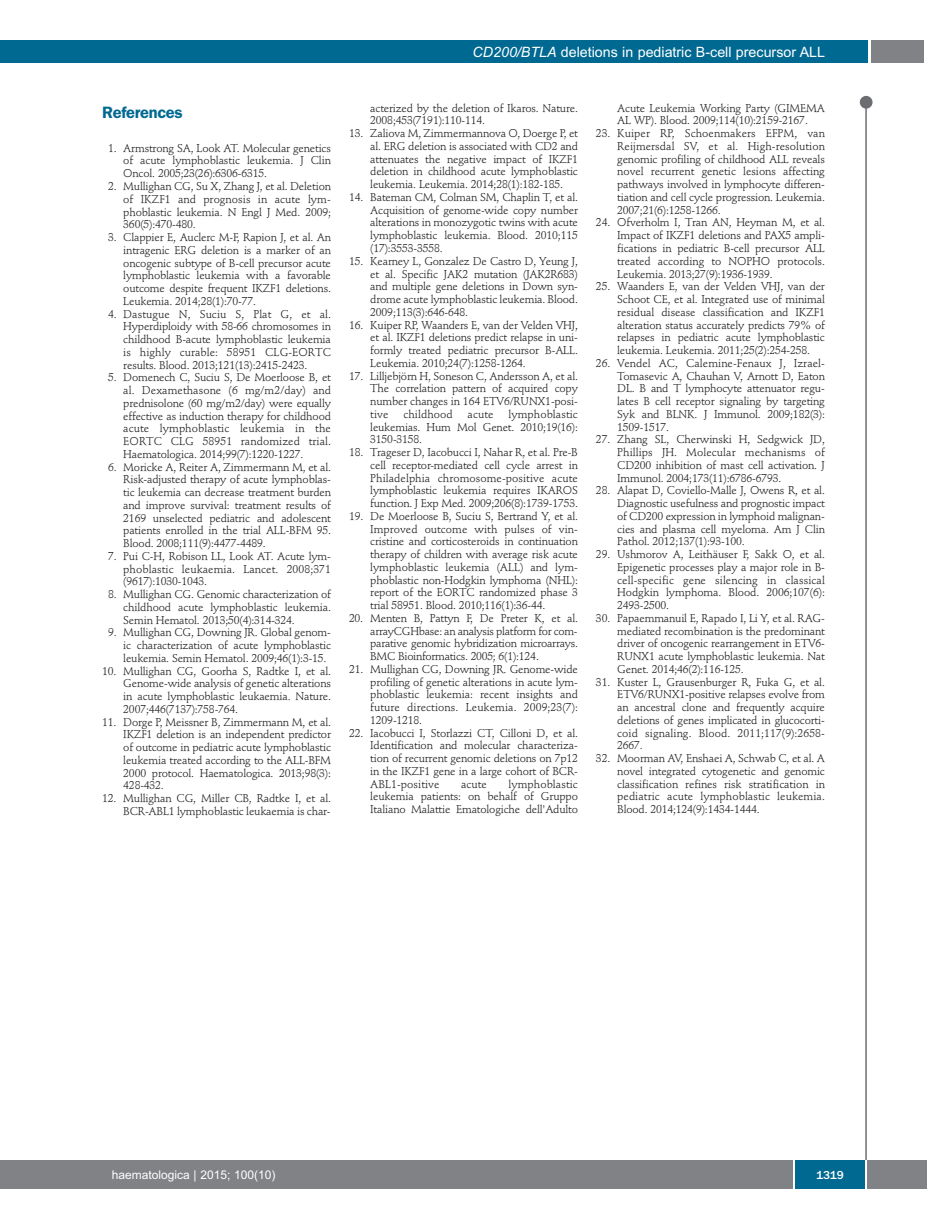
<style>
.page{position:relative;width:927px;height:1225px;background:#fff}
.page>*{position:absolute;margin:0;border:0;box-sizing:border-box;transform-origin:0 0}
.t1{font:600 16.5px "Franklin Gothic";letter-spacing:-.015em;color:#006991}
.t2{font:14.25px "Arial";color:#fff}
.t3{font:12px "Arial";color:#fff}
.t4{font:500 12px "Franklin Gothic";color:#fff}
.t5{font:11.25px/12.8px "Stempel Schneidler";letter-spacing:-.015em;color:#231f20;text-align:justify}
.t6{font:11.25px "Stempel Schneidler";letter-spacing:.005em;color:#231f20}
.s1{font-style:italic}
</style>
<div class="page">
<div style="left:860px;top:96px;width:12px;height:13px;background:#6c6d70;border-radius:50%"></div>
<hr style="left:865px;top:98px;width:2px;height:1062px;background:#6c6d70">
<div style="left:871px;top:40px;width:52px;height:22px;background:#808285"></div>
<div style="left:18px;top:40px;width:849px;height:22px;background:#006991"></div>
<div style="left:17px;top:1160px;width:910px;height:28px;background:#808285"></div>
<div style="left:795px;top:1160px;width:70px;height:28px;background:#006991"></div>
<hr style="left:793px;top:1160px;width:2px;height:28px;background:#fff">
<hr style="left:865px;top:1160px;width:2px;height:28px;background:#fff">
<div style="left:0;top:40px;width:19px;height:22px;background:#006991"></div>
<div style="left:0;top:1160px;width:18px;height:28px;background:#808285"></div>
<h1 class="t1" style="left:102px;top:106px;width:82px">References</h1>
<p class="t5" style="left:123px;top:143px;width:209px;text-indent:-15px">1. Armstrong SA, Look AT. Molecular genetics of acute lymphoblastic leukemia. J Clin Oncol. 2005;23(26):6306-6315.</p>
<p class="t5" style="left:123px;top:181px;width:209px;text-indent:-15px">2. Mullighan CG, Su X, Zhang J, et al. Deletion of IKZF1 and prognosis in acute lym&shy;phoblastic leukemia. N Engl J Med. 2009; 360(5):470-480.</p>
<p class="t5" style="left:123px;top:232px;width:209px;text-indent:-15px">3. Clappier E, Auclerc M-F, Rapion J, et al. An intragenic ERG deletion is a marker of an oncogenic subtype of B-cell precursor acute lymphoblastic leukemia with a favorable outcome despite frequent IKZF1 deletions.<br>Leukemia. 2014;28(1):70-77.</p>
<p class="t5" style="left:123px;top:308px;width:209px;text-indent:-15px">4. Dastugue N, Suciu S, Plat G, et al.<br>Hyperdiploidy with 58-66 chromosomes in childhood B-acute lymphoblastic leukemia is highly curable: 58951 CLG-EORTC results. Blood. 2013;121(13):2415-2423.</p>
<p class="t5" style="left:123px;top:372px;width:209px;text-indent:-15px">5. Domenech C, Suciu S, De Moerloose B, et al. Dexamethasone (6 mg/m2/day) and prednisolone (60 mg/m2/day) were equally effective as induction therapy for childhood acute lymphoblastic leukemia in the EORTC CLG 58951 randomized trial.<br>Haematologica. 2014;99(7):1220-1227.</p>
<p class="t5" style="left:123px;top:461px;width:209px;text-indent:-15px">6. Moricke A, Reiter A, Zimmermann M, et al.<br>Risk-adjusted therapy of acute lymphoblas&shy;tic leukemia can decrease treatment burden and improve survival: treatment results of 2169 unselected pediatric and adolescent patients enrolled in the trial ALL-BFM 95.<br>Blood. 2008;111(9):4477-4489.</p>
<p class="t5" style="left:123px;top:551px;width:209px;text-indent:-15px">7. Pui C-H, Robison LL, Look AT. Acute lym&shy;phoblastic leukaemia. Lancet. 2008;371 (9617):1030-1043.</p>
<p class="t5" style="left:123px;top:589px;width:209px;text-indent:-15px">8. Mullighan CG. Genomic characterization of childhood acute lymphoblastic leukemia.<br>Semin Hematol. 2013;50(4):314-324.</p>
<p class="t5" style="left:123px;top:627px;width:209px;text-indent:-15px">9. Mullighan CG, Downing JR. Global genom&shy;ic characterization of acute lymphoblastic leukemia. Semin Hematol. 2009;46(1):3-15.</p>
<p class="t5" style="left:123px;top:665px;width:209px;text-indent:-21px">10. Mullighan CG, Goorha S, Radtke I, et al.<br>Genome-wide analysis of genetic alterations in acute lymphoblastic leukaemia. Nature.<br>2007;446(7137):758-764.</p>
<p class="t5" style="left:123px;top:716px;width:209px;text-indent:-21px">11. Dorge P, Meissner B, Zimmermann M, et al.<br>IKZF1 deletion is an independent predictor of outcome in pediatric acute lymphoblastic leukemia treated according to the ALL-BFM 2000 protocol. Haematologica. 2013;98(3):<br>428-432.</p>
<p class="t5" style="left:102px;top:793px;width:230px;text-align:right">12. Mullighan CG, Miller CB, Radtke I, et al.<br>BCR-ABL1 lymphoblastic leukaemia is char-</p>
<p class="t2" style="left:473px;top:44px;width:354px"><span class="s1">CD200/BTLA</span> deletions in pediatric B-cell precursor ALL</p>
<p class="t5" style="left:370px;top:103px;width:209px">acterized by the deletion of Ikaros. Nature.<br>2008;453(7191):110-114.</p>
<p class="t5" style="left:370px;top:128px;width:209px;text-indent:-21px">13. Zaliova M, Zimmermannova O, Doerge P, et al. ERG deletion is associated with CD2 and attenuates the negative impact of IKZF1 deletion in childhood acute lymphoblastic leukemia. Leukemia. 2014;28(1):182-185.</p>
<p class="t5" style="left:370px;top:192px;width:209px;text-indent:-21px">14. Bateman CM, Colman SM, Chaplin T, et al.<br>Acquisition of genome-wide copy number alterations in monozygotic twins with acute lymphoblastic leukemia. Blood. 2010;115 (17):3553-3558.</p>
<p class="t5" style="left:370px;top:256px;width:209px;text-indent:-21px">15. Kearney L, Gonzalez De Castro D, Yeung J, et al. Specific JAK2 mutation (JAK2R683) and multiple gene deletions in Down syn&shy;drome acute lymphoblastic leukemia. Blood.<br>2009;113(3):646-648.</p>
<p class="t5" style="left:370px;top:319px;width:209px;text-indent:-21px">16. Kuiper RP, Waanders E, van der Velden VHJ, et al. IKZF1 deletions predict relapse in uni&shy;formly treated pediatric precursor B-ALL.<br>Leukemia. 2010;24(7):1258-1264.</p>
<p class="t5" style="left:370px;top:370px;width:209px;text-indent:-21px">17. Lilljebjörn H, Soneson C, Andersson A, et al.<br>The correlation pattern of acquired copy number changes in 164 ETV6/RUNX1-posi&shy;tive</p>
<p class="t5" style="left:370px;top:409px;width:209px;text-indent:138px">lymphoblastic leukemias. Hum Mol Genet. 2010;19(16):<br>3150-3158.</p>
<p class="t5" style="left:370px;top:447px;width:209px;text-indent:-21px">18. Trageser D, Iacobucci I, Nahar R, et al. Pre-B cell receptor-mediated cell cycle arrest in Philadelphia chromosome-positive acute lymphoblastic leukemia requires IKAROS function. J Exp Med. 2009;206(8):1739-1753.</p>
<p class="t5" style="left:370px;top:511px;width:209px;text-indent:-21px">19. De Moerloose B, Suciu S, Bertrand Y, et al.<br>Improved outcome with pulses of vin&shy;cristine and corticosteroids in continuation therapy of children with average risk acute lymphoblastic leukemia (ALL) and lym&shy;phoblastic non-Hodgkin lymphoma (NHL): report of the EORTC randomized phase 3 trial 58951. Blood. 2010;116(1):36-44.</p>
<p class="t5" style="left:370px;top:613px;width:209px;text-indent:-21px">20. Menten B, Pattyn F, De Preter K, et al. arrayCGHbase: an analysis platform for com&shy;parative genomic hybridization microarrays.<br>BMC Bioinformatics. 2005; 6(1):124.</p>
<p class="t5" style="left:370px;top:664px;width:209px;text-indent:-21px">21. Mullighan CG, Downing JR. Genome-wide profiling of genetic alterations in acute lym&shy;phoblastic leukemia: recent insights and future directions. Leukemia. 2009;23(7):<br>1209-1218.</p>
<p class="t5" style="left:370px;top:727px;width:209px;text-indent:-21px">22. Iacobucci I, Storlazzi CT, Cilloni D, et al.<br>Identification and molecular characteriza&shy;tion of recurrent genomic deletions on 7p12 in the IKZF1 gene in a large cohort of BCR-ABL1-positive</p>
<p class="t6" style="left:403px;top:409px;width:51px">childhood</p>
<p class="t5" style="left:468px;top:409px;width:28px">acute</p>
<p class="t5" style="left:370px;top:778px;width:209px;text-indent:138px">lymphoblastic leukemia patients: on behalf of Gruppo Italiano Malattie Ematologiche dell'Adulto</p>
<p class="t5" style="left:461px;top:778px;width:28px">acute</p>
<p class="t5" style="left:617px;top:103px;width:209px">Acute Leukemia Working Party (GIMEMA<br>AL WP). Blood. 2009;114(10):2159-2167.</p>
<p class="t5" style="left:617px;top:128px;width:209px;text-indent:-21px">23. Kuiper RP, Schoenmakers EFPM, van Reijmersdal SV, et al. High-resolution genomic profiling of childhood ALL reveals novel recurrent genetic lesions affecting pathways involved in lymphocyte differen&shy;tiation and cell cycle progression. Leukemia.<br>2007;21(6):1258-1266.</p>
<p class="t5" style="left:617px;top:217px;width:209px;text-indent:-21px">24. Ofverholm I, Tran AN, Heyman M, et al.<br>Impact of IKZF1 deletions and PAX5 ampli&shy;fications in pediatric B-cell precursor ALL treated according to NOPHO protocols.<br>Leukemia. 2013;27(9):1936-1939.</p>
<p class="t5" style="left:617px;top:281px;width:209px;text-indent:-21px">25. Waanders E, van der Velden VHJ, van der Schoot CE, et al. Integrated use of minimal residual disease classification and IKZF1 alteration status accurately predicts 79% of relapses in pediatric acute lymphoblastic leukemia. Leukemia. 2011;25(2):254-258.</p>
<p class="t5" style="left:617px;top:358px;width:209px;text-indent:-21px">26. Vendel AC, Calemine-Fenaux J, Izrael-Tomasevic A, Chauhan V, Arnott D, Eaton DL. B and T lymphocyte attenuator regu&shy;lates B cell receptor signaling by targeting Syk and BLNK. J Immunol. 2009;182(3):<br>1509-1517.</p>
<p class="t5" style="left:617px;top:434px;width:209px;text-indent:-21px">27. Zhang SL, Cherwinski H, Sedgwick JD, Phillips JH. Molecular mechanisms of CD200 inhibition of mast cell activation. J Immunol. 2004;173(11):6786-6793.</p>
<p class="t5" style="left:617px;top:485px;width:209px;text-indent:-21px">28. Alapat D, Coviello-Malle J, Owens R, et al.<br>Diagnostic usefulness and prognostic impact of CD200 expression in lymphoid malignan&shy;cies and plasma cell myeloma. Am J Clin Pathol. 2012;137(1):93-100.</p>
<p class="t5" style="left:617px;top:549px;width:209px;text-indent:-21px">29. Ushmorov A, Leithäuser F, Sakk O, et al.<br>Epigenetic processes play a major role in B&shy;cell-specific gene silencing in classical Hodgkin lymphoma. Blood. 2006;107(6):<br>2493-2500.</p>
<p class="t5" style="left:617px;top:613px;width:209px;text-indent:-21px">30. Papaemmanuil E, Rapado I, Li Y, et al. RAG&shy;mediated recombination is the predominant driver of oncogenic rearrangement in ETV6- RUNX1 acute lymphoblastic leukemia. Nat Genet. 2014;46(2):116-125.</p>
<p class="t5" style="left:617px;top:676px;width:209px;text-indent:-21px">31. Kuster L, Grausenburger R, Fuka G, et al.<br>ETV6/RUNX1-positive relapses evolve from an ancestral clone and frequently acquire deletions of genes implicated in glucocorti&shy;coid signaling. Blood. 2011;117(9):2658- 2667.</p>
<p class="t5" style="left:617px;top:753px;width:209px;text-indent:-21px">32. Moorman AV, Enshaei A, Schwab C, et al. A novel integrated cytogenetic and genomic classification refines risk stratification in pediatric acute lymphoblastic leukemia.<br>Blood. 2014;124(9):1434-1444.</p>
<p class="t3" style="left:112px;top:1167px;width:165px">haematologica | 2015; 100(10)</p>
<p class="t4" style="left:816px;top:1167px;width:29px">1319</p>
</div>
